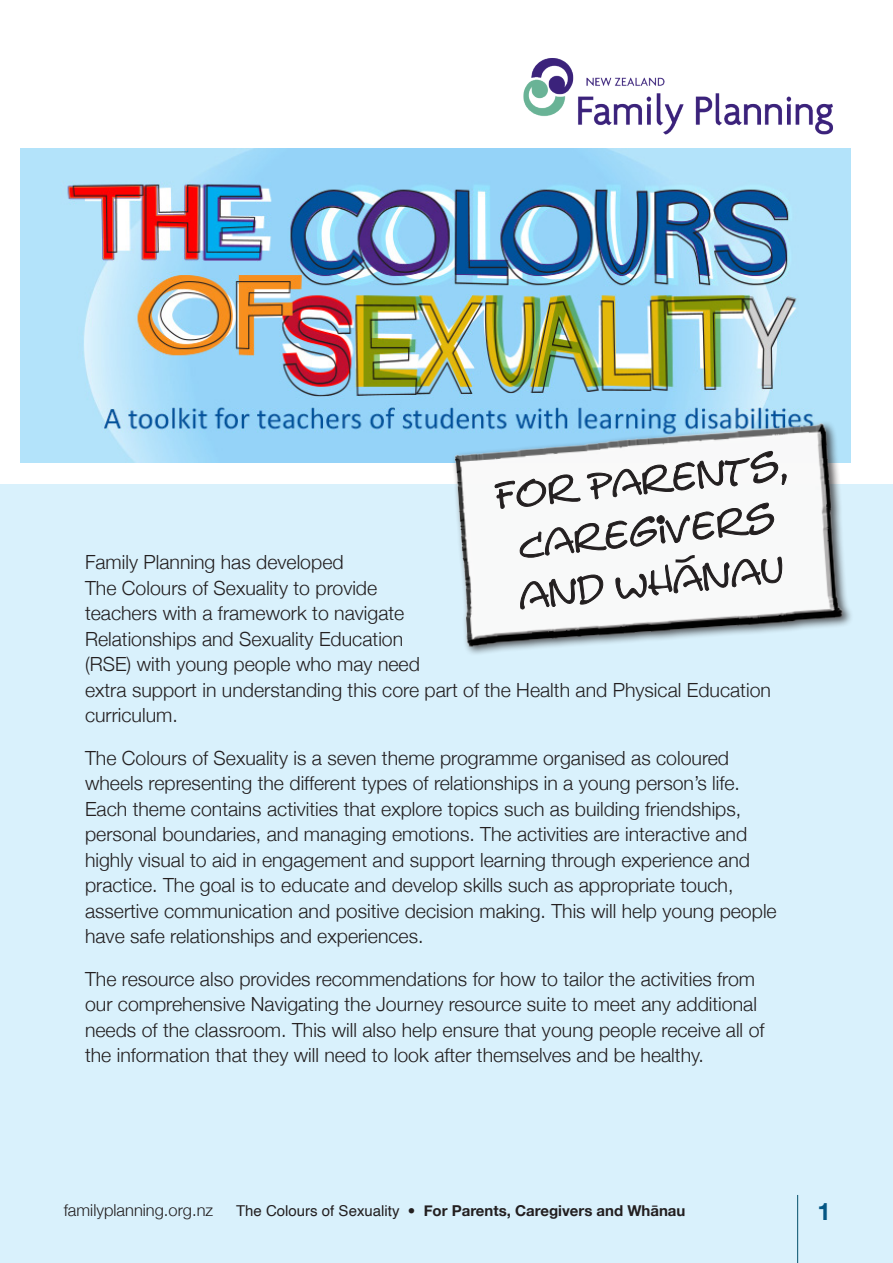
<style>
.page{position:relative;width:893px;height:1263px;background:#fff}
.page>*{position:absolute;margin:0;border:0;box-sizing:border-box;transform-origin:0 0}
.t1{font:700 24px "Helvetica Neue";color:#055785}
.n_13pt{font:300 19.5px/25.5px "Helvetica Neue";color:#231f20}
.Cov_3{font:300 16.5px "Helvetica Neue";color:#231f20}
.Cov_3-2{font:700 15px "Helvetica Neue";color:#231f20}
.s1{font-family:"Helvetica";font-weight:400}
.s2{font-weight:300}
</style>
<div class="page">
<div style="left:0;top:484px;width:893px;height:779px;background:#d9f1fc"></div>
<hr style="left:797px;top:1195px;width:1px;height:68px;background:#04516b">
<img style="left:523px;top:58px;width:328px;height:95px">
<img style="left:20px;top:148px;width:830px;height:314px">
<img style="left:435px;top:411px;width:416px;height:52px">
<svg style="left:444px;top:417px;width:407px;height:237px"></svg>
<svg style="left:495px;top:451px;width:292px;height:158px"></svg>
<p class="n_13pt" style="left:85px;top:548px;width:687px">Family Planning has developed<br>The Colours of Sexuality to provide<br>teachers with a framework to navigate<br>Relationships and Sexuality Education<br>(RSE) with young people who may need<br>extra support in understanding this core part of the Health and Physical Education curriculum.</p>
<p class="n_13pt" style="left:85px;top:743px;width:693px">The Colours of Sexuality is a seven theme programme organised as coloured wheels representing the different types of relationships in a young person’s life.<br>Each theme contains activities that explore topics such as building friendships, personal boundaries, and managing emotions. The activities are interactive and highly visual to aid in engagement and support learning through experience and practice. The goal is to educate and develop skills such as appropriate touch, assertive communication and positive decision making. This will help young people have safe relationships and experiences.</p>
<p class="n_13pt" style="left:85px;top:964px;width:681px">The resource also provides recommendations for how to tailor the activities from our comprehensive Navigating the Journey resource suite to meet any additional needs of the classroom. This will also help ensure that young people receive all of the information that they will need to look after themselves and be healthy.</p>
<p class="Cov_3" style="left:64px;top:1197px;width:151px">familyplanning.org.nz</p>
<p class="Cov_3-2" style="left:236px;top:1199px;width:451px"><span class="s1">The Colours of Sexuality</span> <span class="s2">•</span> For Parents, Caregivers and Whānau</p>
<p class="t1" style="left:818px;top:1193px;width:15px">1</p>
</div>
